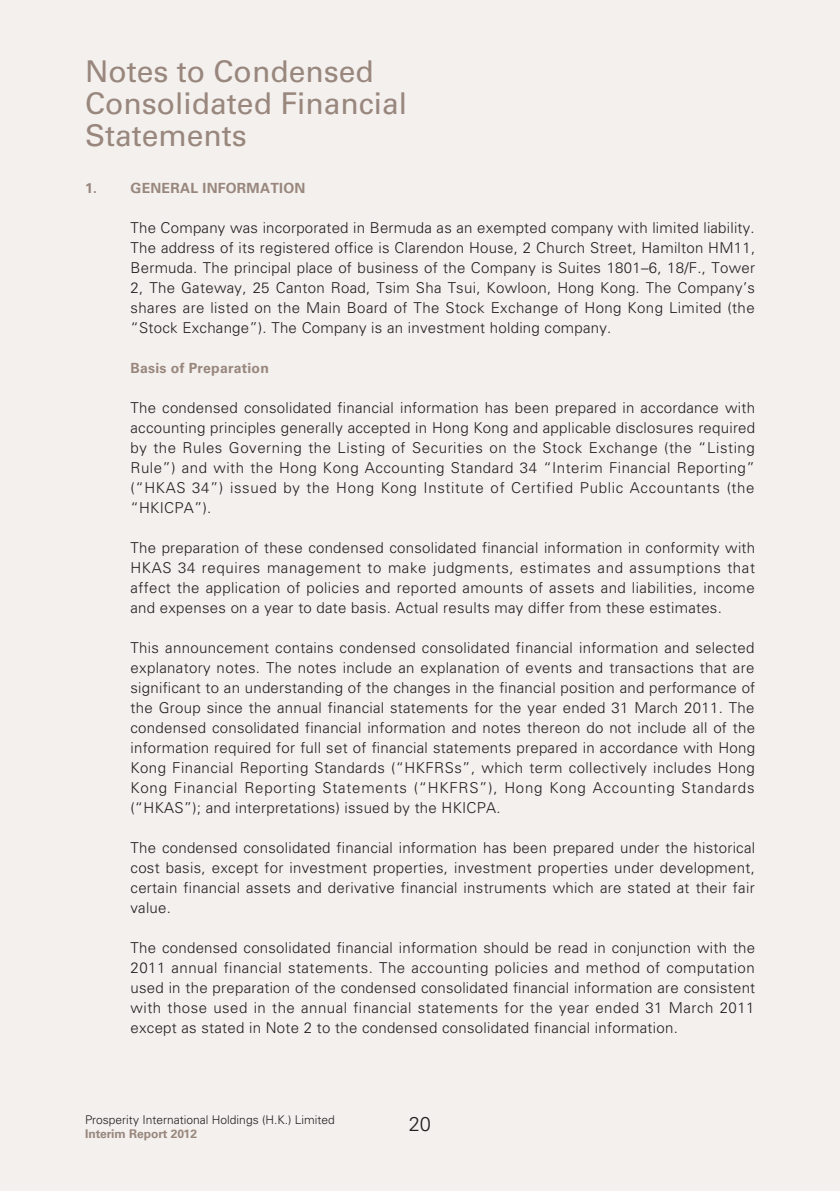
<style>
.page{position:relative;width:840px;height:1191px;background:#fff}
.page>*{position:absolute;margin:0;border:0;box-sizing:border-box;transform-origin:0 0}
.t1{font:30px/32px "Univers LT Std";color:#99877d}
.t2{font:300 20px "Univers LT Std";color:#231f20}
.t3{font:300 15px/20px "Univers LT Std";letter-spacing:.015em;color:#231f20;text-align:justify}
.t4{font:700 14px "Univers LT Std";letter-spacing:.015em;color:#99877d}
.t5{font:300 12px "Univers LT Std";color:#231f20}
.t6{font:700 12px "Univers LT Std";color:#99877d}
</style>
<div class="page">
<div style="left:0;top:0;width:839px;height:1191px;background:#f3f0ee"></div>
<h1 class="t1" style="left:85px;top:55px;width:323px">Notes to Condensed<br>Consolidated Financial<br>Statements</h1>
<p class="t4" style="left:85px;top:180px;width:222px">1. GENERAL INFORMATION</p>
<p class="t3" style="left:130px;top:218px;width:625px">The Company was incorporated in Bermuda as an exempted company with limited liability.<br>The address of its registered office is Clarendon House, 2 Church Street, Hamilton HM11, Bermuda. The principal place of business of the Company is Suites 1801–6, 18/F., Tower 2, The Gateway, 25 Canton Road, Tsim Sha Tsui, Kowloon, Hong Kong. The Company’s shares are listed on the Main Board of The Stock Exchange of Hong Kong Limited (the “Stock Exchange”). The Company is an investment holding company.</p>
<p class="t4" style="left:130px;top:360px;width:140px">Basis of Preparation</p>
<p class="t3" style="left:130px;top:398px;width:625px">The condensed consolidated financial information has been prepared in accordance with accounting principles generally accepted in Hong Kong and applicable disclosures required by the Rules Governing the Listing of Securities on the Stock Exchange (the “Listing Rule”) and with the Hong Kong Accounting Standard 34 “Interim Financial Reporting” (“HKAS 34”) issued by the Hong Kong Institute of Certified Public Accountants (the “HKICPA”).</p>
<p class="t3" style="left:130px;top:538px;width:625px">The preparation of these condensed consolidated financial information in conformity with HKAS 34 requires management to make judgments, estimates and assumptions that affect the application of policies and reported amounts of assets and liabilities, income and expenses on a year to date basis. Actual results may differ from these estimates.</p>
<p class="t3" style="left:130px;top:638px;width:626px">This announcement contains condensed consolidated financial information and selected explanatory notes. The notes include an explanation of events and transactions that are significant to an understanding of the changes in the financial position and performance of the Group since the annual financial statements for the year ended 31 March 2011. The condensed consolidated financial information and notes thereon do not include all of the information required for full set of financial statements prepared in accordance with Hong Kong Financial Reporting Standards (“HKFRSs”, which term collectively includes Hong Kong Financial Reporting Statements (“HKFRS”), Hong Kong Accounting Standards (“HKAS”); and interpretations) issued by the HKICPA.</p>
<p class="t3" style="left:130px;top:838px;width:625px">The condensed consolidated financial information has been prepared under the historical cost basis, except for investment properties, investment properties under development, certain financial assets and derivative financial instruments which are stated at their fair value.</p>
<p class="t3" style="left:130px;top:938px;width:626px">The condensed consolidated financial information should be read in conjunction with the 2011 annual financial statements. The accounting policies and method of computation used in the preparation of the condensed consolidated financial information are consistent with those used in the annual financial statements for the year ended 31 March 2011 except as stated in Note 2 to the condensed consolidated financial information.</p>
<p class="t5" style="left:85px;top:1112px;width:251px">Prosperity International Holdings (H.K.) Limited</p>
<p class="t6" style="left:85px;top:1127px;width:113px">Interim Report 2012</p>
<h2 class="t2" style="left:408px;top:1111px;width:24px">20</h2>
</div>
